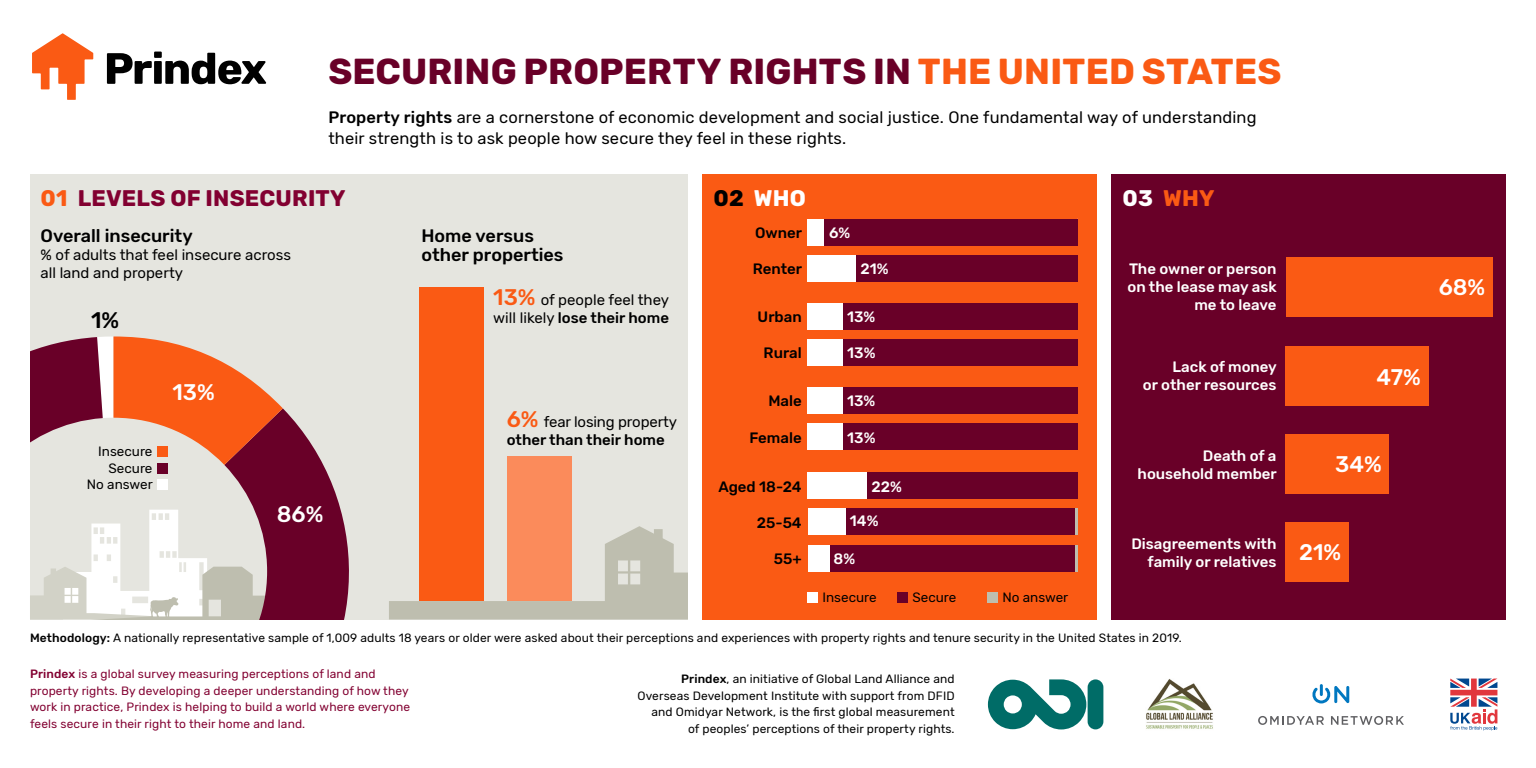
<style>
.page{position:relative;width:1536px;height:768px;background:#fff}
.page>*{position:absolute;margin:0;border:0;box-sizing:border-box;transform-origin:0 0}
.t1{font:700 36px "Rubik";letter-spacing:.005em;color:#690028}
.HEADING{font:700 22.5px "Rubik";letter-spacing:.01em;color:#820031}
.t2{font:500 22.5px "Rubik";color:#fff}
.HEADING-2{font:700 22.5px "Rubik";color:#fff}
.HEADING-3{font:700 22.5px "Rubik";color:#fa5a14}
.t3{font:500 22.5px "Rubik";color:#000}
.t4{font:500 18px/19.5px "Rubik";color:#000}
.BODY_TEXT{font:16.5px/21px "Rubik";letter-spacing:.01em;color:#000}
.t5{font:500 15px/18px "Rubik";color:#fff;text-align:right}
.t6{font:15px/18px "Rubik";color:#000}
.t7{font:500 15px "Rubik";color:#000}
.t8{font:13.5px/16.5px "Rubik";color:#000;text-align:right}
.SMALL_COPY{font:12px/16.5px "Rubik";letter-spacing:.01em;color:#000;text-align:right}
.SMALL_COPY-2{font:12px/16.5px "Rubik";letter-spacing:.01em;color:#820031}
.s1{color:#fa5a14}
.s2{font-weight:500}
.s3{color:#000}
.s4{color:#fff}
.s5{font-weight:500;font-size:22.5px;color:#fa5a14}
</style>
<div class="page">
<svg style="left:1450px;top:679px;width:47px;height:52px"></svg>
<svg style="left:1312px;top:684px;width:37px;height:19px"></svg>
<svg style="left:1258px;top:716px;width:66px;height:9px"></svg>
<svg style="left:1331px;top:716px;width:73px;height:9px"></svg>
<img style="left:1146px;top:679px;width:67px;height:50px">
<svg style="left:988px;top:679px;width:98px;height:50px"></svg>
<div style="left:1088px;top:679px;width:15px;height:50px;background:#006c67;border-radius:8px"></div>
<div style="left:30px;top:174px;width:658px;height:446px;background:#e5e5df"></div>
<div style="left:703px;top:174px;width:394px;height:446px;background:#fa5a14"></div>
<div style="left:1112px;top:174px;width:394px;height:446px;background:#690028"></div>
<svg style="left:389px;top:526px;width:299px;height:93px"></svg>
<div style="left:507px;top:457px;width:64px;height:144px;background:#fb8b5b"></div>
<div style="left:419px;top:288px;width:64px;height:313px;background:#fa5a14"></div>
<svg style="left:30px;top:337px;width:319px;height:283px"></svg>
<svg style="left:97px;top:336px;width:186px;height:129px"></svg>
<div style="left:157px;top:447px;width:11px;height:10px;background:#fa5a14"></div>
<div style="left:157px;top:463px;width:11px;height:11px;background:#690028"></div>
<div style="left:157px;top:480px;width:11px;height:10px;background:#fff"></div>
<div style="left:824px;top:219px;width:254px;height:26px;background:#690028"></div>
<div style="left:808px;top:219px;width:16px;height:26px;background:#fff"></div>
<div style="left:856px;top:255px;width:222px;height:26px;background:#690028"></div>
<div style="left:808px;top:255px;width:48px;height:26px;background:#fff"></div>
<div style="left:843px;top:303px;width:235px;height:26px;background:#690028"></div>
<div style="left:808px;top:303px;width:35px;height:26px;background:#fff"></div>
<div style="left:843px;top:339px;width:235px;height:27px;background:#690028"></div>
<div style="left:808px;top:339px;width:35px;height:27px;background:#fff"></div>
<div style="left:867px;top:473px;width:211px;height:26px;background:#690028"></div>
<div style="left:808px;top:473px;width:59px;height:26px;background:#fff"></div>
<hr style="left:1075px;top:509px;width:3px;height:26px;background:#bebeaf">
<div style="left:845px;top:509px;width:230px;height:26px;background:#690028"></div>
<div style="left:808px;top:509px;width:37px;height:26px;background:#fff"></div>
<hr style="left:1075px;top:545px;width:3px;height:26px;background:#bebeaf">
<div style="left:829px;top:545px;width:246px;height:26px;background:#690028"></div>
<div style="left:808px;top:545px;width:21px;height:26px;background:#fff"></div>
<div style="left:808px;top:592px;width:10px;height:11px;background:#fff"></div>
<div style="left:898px;top:592px;width:10px;height:11px;background:#690028"></div>
<div style="left:988px;top:592px;width:10px;height:11px;background:#bebeaf"></div>
<div style="left:843px;top:388px;width:235px;height:26px;background:#690028"></div>
<div style="left:808px;top:388px;width:35px;height:26px;background:#fff"></div>
<div style="left:843px;top:424px;width:235px;height:26px;background:#690028"></div>
<div style="left:808px;top:424px;width:35px;height:26px;background:#fff"></div>
<div style="left:1286px;top:257px;width:207px;height:60px;background:#fa5a14"></div>
<div style="left:1286px;top:522px;width:63px;height:60px;background:#fa5a14"></div>
<div style="left:1286px;top:346px;width:143px;height:60px;background:#fa5a14"></div>
<div style="left:1286px;top:434px;width:103px;height:60px;background:#fa5a14"></div>
<svg style="left:32px;top:33px;width:61px;height:67px"></svg>
<svg style="left:107px;top:52px;width:159px;height:32px"></svg>
<p class="t1" style="left:328px;top:50px;width:955px">SECURING PROPERTY RIGHTS IN <span class="s1">THE UNITED STATES</span></p>
<p class="BODY_TEXT" style="left:328px;top:108px;width:930px"><span class="s2">Property rights</span> are a cornerstone of economic development and social justice. One fundamental way of understanding their strength is to ask people how secure they feel in these rights.</p>
<p class="HEADING" style="left:41px;top:185px;width:306px"><span class="s1">01</span> LEVELS OF INSECURITY</p>
<p class="HEADING-2" style="left:714px;top:185px;width:94px"><span class="s3">02</span> WHO</p>
<p class="HEADING-3" style="left:1123px;top:185px;width:93px"><span class="s4">03</span> WHY</p>
<p class="t4" style="left:40px;top:226px;width:154px">Overall insecurity</p>
<p class="t6" style="left:40px;top:246px;width:252px">% of adults that feel insecure across all land and property</p>
<p class="t7" style="left:755px;top:224px;width:49px">Owner</p>
<p class="t5" style="left:829px;top:224px;width:23px">6%</p>
<p class="t4" style="left:422px;top:226px;width:144px">Home versus other properties</p>
<p class="t7" style="left:753px;top:260px;width:51px">Renter</p>
<p class="t5" style="left:861px;top:260px;width:30px">21%</p>
<p class="t5" style="left:847px;top:308px;width:30px">13%</p>
<p class="t5" style="left:847px;top:344px;width:30px">13%</p>
<p class="t5" style="left:847px;top:393px;width:30px">13%</p>
<p class="t5" style="left:847px;top:429px;width:30px">13%</p>
<p class="t5" style="left:872px;top:478px;width:32px">22%</p>
<p class="t5" style="left:850px;top:512px;width:30px">14%</p>
<p class="t5" style="left:833px;top:550px;width:23px">8%</p>
<p class="t5" style="left:1128px;top:261px;width:151px">The owner or person on the lease may ask me to leave</p>
<p class="t6" style="left:493px;top:291px;width:177px"><span class="s5">13%</span> of people feel they will likely <span class="s2">lose their home</span></p>
<p class="t7" style="left:758px;top:308px;width:46px">Urban</p>
<p class="t3" style="left:91px;top:308px;width:30px">1%</p>
<p class="t7" style="left:764px;top:344px;width:40px">Rural</p>
<p class="t5" style="left:1143px;top:358px;width:135px">Lack of money<br>or other resources</p>
<p class="t2" style="left:1377px;top:364px;width:46px">47%</p>
<p class="t2" style="left:172px;top:380px;width:44px">13%</p>
<p class="t7" style="left:768px;top:393px;width:35px">Male</p>
<p class="t6" style="left:507px;top:413px;width:172px"><span class="s5">6%</span> fear losing property <span class="s2">other than their home</span></p>
<p class="t7" style="left:749px;top:429px;width:54px">Female</p>
<p class="t8" style="left:87px;top:443px;width:67px">Insecure<br>Secure<br>No answer</p>
<p class="t5" style="left:1138px;top:447px;width:141px">Death of a household member</p>
<p class="t2" style="left:1335px;top:451px;width:48px">34%</p>
<p class="t7" style="left:718px;top:478px;width:85px">Aged 18-24</p>
<p class="t2" style="left:277px;top:501px;width:48px">86%</p>
<p class="t7" style="left:757px;top:514px;width:46px">25-54</p>
<p class="t5" style="left:1148px;top:535px;width:195px;text-align:left;text-indent:-16px">Disagreements with<br>family or relatives <sup>21%</sup></p>
<p class="t7" style="left:774px;top:550px;width:29px">55+</p>
<p class="t8" style="left:822px;top:589px;width:56px">Insecure</p>
<p class="t8" style="left:912px;top:589px;width:45px">Secure</p>
<p class="t8" style="left:1002px;top:589px;width:67px">No answer</p>
<p class="SMALL_COPY" style="left:30px;top:630px;width:1153px"><span class="s2">Methodology:</span> A nationally representative sample of 1,009 adults 18 years or older were asked about their perceptions and experiences with property rights and tenure security in the United States in 2019.</p>
<p class="SMALL_COPY-2" style="left:30px;top:666px;width:382px"><span class="s2">Prindex</span> is a global survey measuring perceptions of land and property rights. By developing a deeper understanding of how they work in practice, Prindex is helping to build a world where everyone feels secure in their right to their home and land.</p>
<p class="SMALL_COPY" style="left:638px;top:671px;width:319px"><span class="s2">Prindex</span>, an initiative of Global Land Alliance and Overseas Development Institute with support from DFID and Omidyar Network, is the first global measurement of peoples’ perceptions of their property rights.</p>
<p class="t2" style="left:1439px;top:274px;width:48px">68%</p>
</div>
